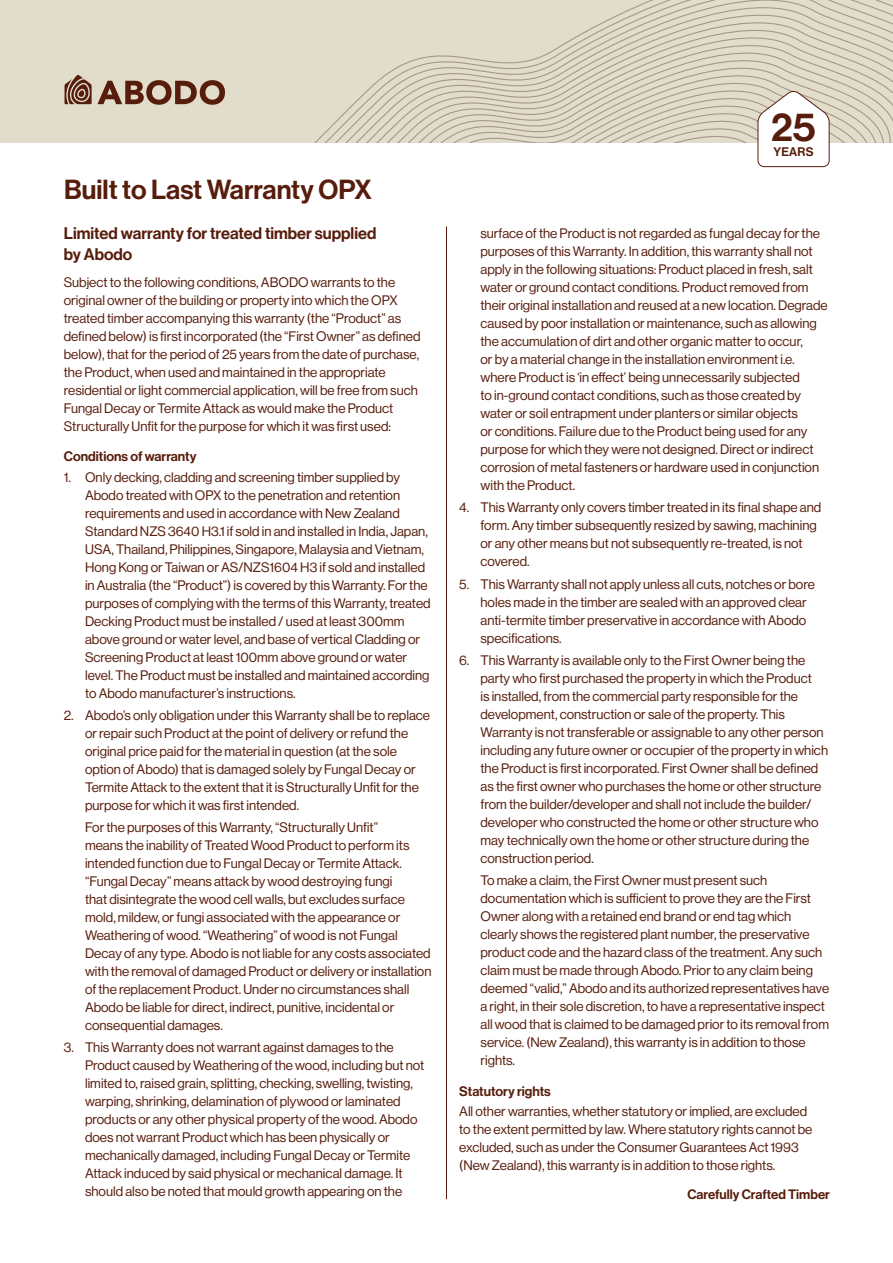
<style>
.page{position:relative;width:893px;height:1263px;background:#fff}
.page>*{position:absolute;margin:0;border:0;box-sizing:border-box;transform-origin:0 0}
.t1{font:39.75px "N Haas Grotesk DS Pro 65 Md";color:#571d0c}
.t2{font:27px "N Haas Grotesk DS Pro 65 Md";color:#571d0c}
.t3{font:16.5px/21px "N Haas Grotesk DS Pro 65 Md";color:#571d0c}
.t4{font:13.5px/18px "N Haas Grotesk DS Pro 55 Rg";color:#571d0c}
.t5{font:13.5px "N Haas Grotesk DS Pro 65 Md";color:#571d0c}
.t6{font:13.35px "N Haas Grotesk DS Pro 65 Md";color:#571d0c}
.t7{font:12.3px "N Haas Grotesk DS Pro 65 Md";letter-spacing:.015em;color:#571d0c}
</style>
<div class="page">
<div style="left:0;top:0;width:893px;height:142px;background:#e2ddcb"></div>
<svg style="left:315px;top:0;width:578px;height:142px"></svg>
<svg style="left:65px;top:75px;width:160px;height:30px"></svg>
<hr style="left:446px;top:226px;width:1px;height:973px;background:#571d0c">
<svg style="left:757px;top:90px;width:73px;height:77px"></svg>
<h2 class="t2" style="left:64px;top:173px;width:309px">Built to Last Warranty OPX</h2>
<p class="t3" style="left:64px;top:223px;width:314px">Limited warranty for treated timber supplied by Abodo</p>
<p class="t4" style="left:64px;top:273px;width:358px">Subject to the following conditions, ABODO warrants to the original owner of the building or property into which the OPX treated timber accompanying this warranty (the “Product” as defined below) is first incorporated (the “First Owner” as defined below), that for the period of 25 years from the date of purchase, the Product, when used and maintained in the appropriate residential or light commercial application, will be free from such Fungal Decay or Termite Attack as would make the Product Structurally Unfit for the purpose for which it was first used:</p>
<p class="t5" style="left:64px;top:449px;width:134px">Conditions of warranty</p>
<p class="t4" style="left:85px;top:468px;width:347px;text-indent:-21px">1. Only decking, cladding and screening timber supplied by Abodo treated with OPX to the penetration and retention requirements and used in accordance with New Zealand Standard NZS 3640 H3.1 if sold in and installed in India, Japan, USA, Thailand, Philippines, Singapore, Malaysia and Vietnam, Hong Kong or Taiwan or AS/NZS1604 H3 if sold and installed in Australia (the “Product”) is covered by this Warranty. For the purposes of complying with the terms of this Warranty, treated Decking Product must be installed / used at least 300mm above ground or water level, and base of vertical Cladding or Screening Product at least 100mm above ground or water level. The Product must be installed and maintained according to Abodo manufacturer’s instructions.</p>
<p class="t4" style="left:85px;top:706px;width:347px;text-indent:-21px">2. Abodo’s only obligation under this Warranty shall be to replace or repair such Product at the point of delivery or refund the original price paid for the material in question (at the sole option of Abodo) that is damaged solely by Fungal Decay or Termite Attack to the extent that it is Structurally Unfit for the purpose for which it was first intended.</p>
<p class="t4" style="left:85px;top:818px;width:348px">For the purposes of this Warranty, “Structurally Unfit”<br>means the inability of Treated Wood Product to perform its intended function due to Fungal Decay or Termite Attack. “Fungal Decay” means attack by wood destroying fungi<br>that disintegrate the wood cell walls, but excludes surface mold, mildew, or fungi associated with the appearance or Weathering of wood. “Weathering” of wood is not Fungal Decay of any type. Abodo is not liable for any costs associated with the removal of damaged Product or delivery or installation of the replacement Product. Under no circumstances shall Abodo be liable for direct, indirect, punitive, incidental or consequential damages.</p>
<p class="t4" style="left:85px;top:1038px;width:341px;text-indent:-21px">3. This Warranty does not warrant against damages to the Product caused by Weathering of the wood, including but not limited to, raised grain, splitting, checking, swelling, twisting, warping, shrinking, delamination of plywood or laminated products or any other physical property of the wood. Abodo does not warrant Product which has been physically or mechanically damaged, including Fungal Decay or Termite Attack induced by said physical or mechanical damage. It should also be noted that mould growth appearing on the</p>
<h1 class="t1" style="left:771px;top:104px;width:46px">25</h1>
<p class="t7" style="left:774px;top:145px;width:42px">YEARS</p>
<p class="t4" style="left:480px;top:225px;width:349px">surface of the Product is not regarded as fungal decay for the purposes of this Warranty. In addition, this warranty shall not apply in the following situations: Product placed in fresh, salt water or ground contact conditions. Product removed from their original installation and reused at a new location. Degrade caused by poor installation or maintenance, such as allowing the accumulation of dirt and other organic matter to occur,<br>or by a material change in the installation environment i.e. where Product is ‘in effect’ being unnecessarily subjected<br>to in-ground contact conditions, such as those created by water or soil entrapment under planters or similar objects<br>or conditions. Failure due to the Product being used for any purpose for which they were not designed. Direct or indirect corrosion of metal fasteners or hardware used in conjunction with the Product.</p>
<p class="t4" style="left:480px;top:499px;width:342px;text-indent:-21px">4. This Warranty only covers timber treated in its final shape and form. Any timber subsequently resized by sawing, machining or any other means but not subsequently re-treated, is not covered.</p>
<p class="t4" style="left:480px;top:575px;width:336px;text-indent:-21px">5. This Warranty shall not apply unless all cuts, notches or bore holes made in the timber are sealed with an approved clear anti-termite timber preservative in accordance with Abodo specifications.</p>
<p class="t4" style="left:480px;top:651px;width:349px;text-indent:-21px">6. This Warranty is available only to the First Owner being the party who first purchased the property in which the Product<br>is installed, from the commercial party responsible for the development, construction or sale of the property. This Warranty is not transferable or assignable to any other person including any future owner or occupier of the property in which the Product is first incorporated. First Owner shall be defined as the first owner who purchases the home or other structure from the builder/developer and shall not include the builder/ developer who constructed the home or other structure who may technically own the home or other structure during the construction period.</p>
<p class="t4" style="left:480px;top:871px;width:350px">To make a claim, the First Owner must present such documentation which is sufficient to prove they are the First Owner along with a retained end brand or end tag which clearly shows the registered plant number, the preservative product code and the hazard class of the treatment. Any such claim must be made through Abodo. Prior to any claim being deemed “valid,” Abodo and its authorized representatives have a right, in their sole discretion, to have a representative inspect all wood that is claimed to be damaged prior to its removal from service. (New Zealand), this warranty is in addition to those rights.</p>
<p class="t5" style="left:459px;top:1083px;width:93px">Statutory rights</p>
<p class="t4" style="left:459px;top:1102px;width:355px">All other warranties, whether statutory or implied, are excluded to the extent permitted by law. Where statutory rights cannot be excluded, such as under the Consumer Guarantees Act 1993 (New Zealand), this warranty is in addition to those rights.</p>
<p class="t6" style="left:687px;top:1187px;width:144px">Carefully Crafted Timber</p>
</div>
